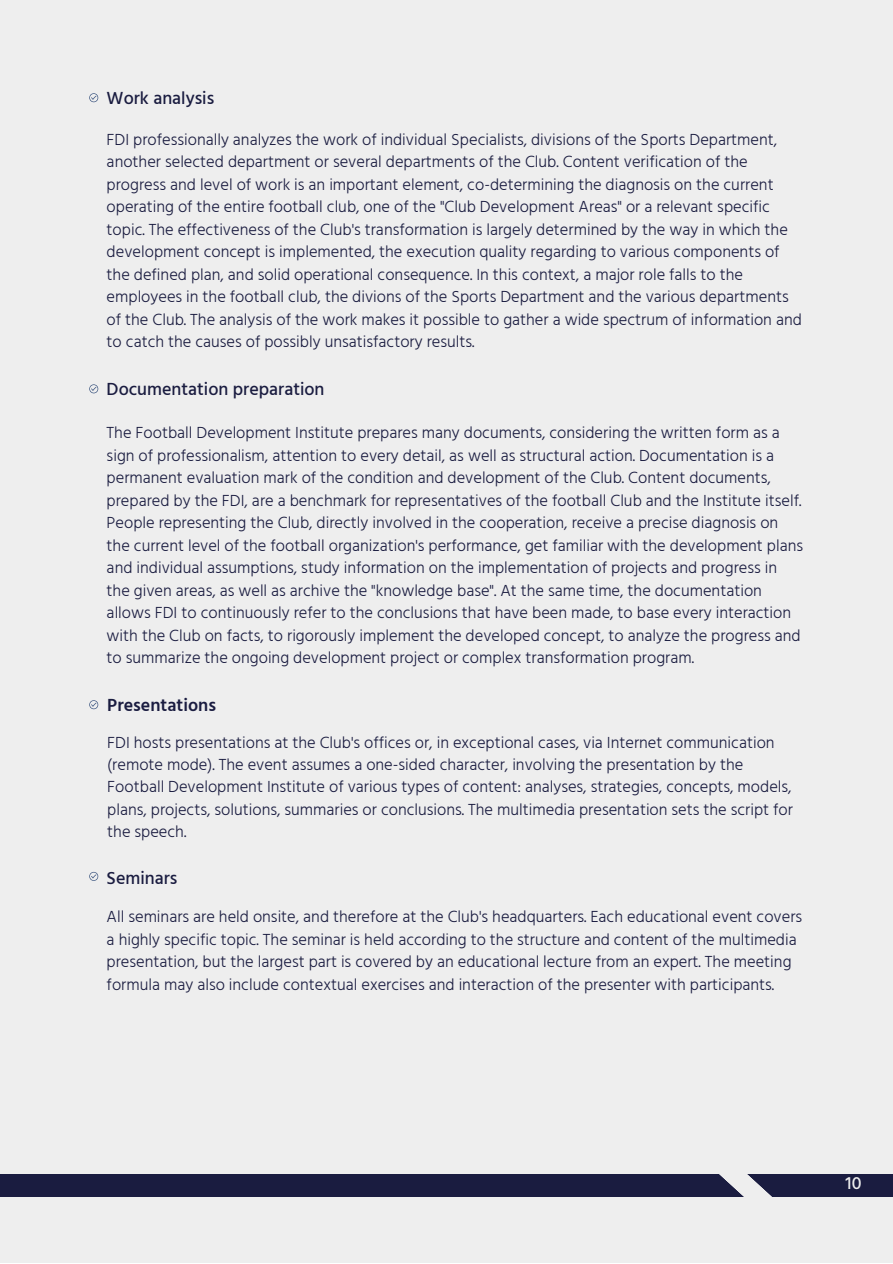
<style>
.page{position:relative;width:893px;height:1264px;background:#fff}
.page>*{position:absolute;margin:0;border:0;box-sizing:border-box;transform-origin:0 0}
.t1{font:500 18px "Hind Madurai";color:#1a1c40}
.t2{font:600 18px "Hind";color:#1a1c40}
.t3{font:500 18px "Hind Madurai";color:#eee}
.t4{font:300 16.5px/22.5px "Hind Madurai";color:#1a1c40}
</style>
<div class="page">
<div style="left:0;top:0;width:892px;height:1262px;background:#eee"></div>
<svg style="left:89px;top:93px;width:9px;height:9px"></svg>
<svg style="left:89px;top:384px;width:9px;height:9px"></svg>
<svg style="left:89px;top:871px;width:9px;height:9px"></svg>
<svg style="left:89px;top:700px;width:9px;height:9px"></svg>
<div style="left:0;top:1174px;width:892px;height:22px;background:#1a1c40"></div>
<svg style="left:715px;top:1174px;width:58px;height:23px"></svg>
<p class="t1" style="left:107px;top:87px;width:109px">Work analysis</p>
<p class="t4" style="left:107px;top:129px;width:696px">FDI professionally analyzes the work of individual Specialists, divisions of the Sports Department, another selected department or several departments of the Club. Content verification of the progress and level of work is an important element, co-determining the diagnosis on the current operating of the entire football club, one of the "Club Development Areas" or a relevant specific topic. The effectiveness of the Club's transformation is largely determined by the way in which the development concept is implemented, the execution quality regarding to various components of the defined plan, and solid operational consequence. In this context, a major role falls to the employees in the football club, the divions of the Sports Department and the various departments of the Club. The analysis of the work makes it possible to gather a wide spectrum of information and to catch the causes of possibly unsatisfactory results.</p>
<p class="t1" style="left:107px;top:378px;width:219px">Documentation preparation</p>
<p class="t4" style="left:107px;top:422px;width:698px">The Football Development Institute prepares many documents, considering the written form as a sign of professionalism, attention to every detail, as well as structural action. Documentation is a permanent evaluation mark of the condition and development of the Club. Content documents, prepared by the FDI, are a benchmark for representatives of the football Club and the Institute itself.<br>People representing the Club, directly involved in the cooperation, receive a precise diagnosis on the current level of the football organization's performance, get familiar with the development plans and individual assumptions, study information on the implementation of projects and progress in the given areas, as well as archive the "knowledge base". At the same time, the documentation allows FDI to continuously refer to the conclusions that have been made, to base every interaction with the Club on facts, to rigorously implement the developed concept, to analyze the progress and to summarize the ongoing development project or complex transformation program.</p>
<p class="t2" style="left:107px;top:694px;width:110px">Presentations</p>
<p class="t4" style="left:107px;top:731px;width:687px">FDI hosts presentations at the Club's offices or, in exceptional cases, via Internet communication (remote mode). The event assumes a one-sided character, involving the presentation by the Football Development Institute of various types of content: analyses, strategies, concepts, models, plans, projects, solutions, summaries or conclusions. The multimedia presentation sets the script for the speech.</p>
<p class="t1" style="left:107px;top:866px;width:72px">Seminars</p>
<p class="t4" style="left:107px;top:906px;width:697px">All seminars are held onsite, and therefore at the Club's headquarters. Each educational event covers a highly specific topic. The seminar is held according to the structure and content of the multimedia presentation, but the largest part is covered by an educational lecture from an expert. The meeting formula may also include contextual exercises and interaction of the presenter with participants.</p>
<p class="t3" style="left:845px;top:1171px;width:17px">10</p>
</div>
